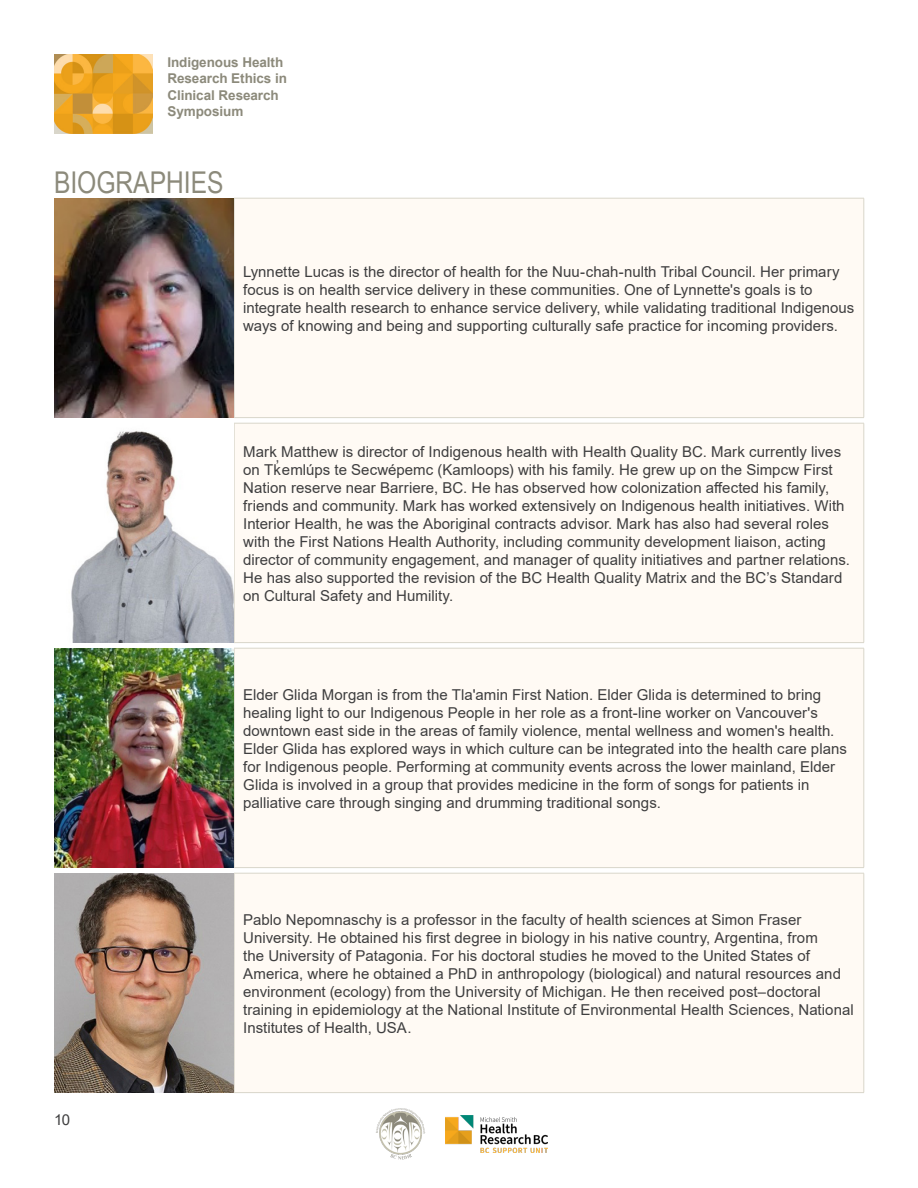
<style>
.page{position:relative;width:918px;height:1188px;background:#fff}
.page>*{position:absolute;margin:0;border:0;box-sizing:border-box;transform-origin:0 0}
.t1{font:30px "Arial Narrow";color:#8c8a7b}
.Breakout_Session_Copy{font:15px/18px "Arial";letter-spacing:.005em;color:#3e3e3f}
.t2{font:700 13.5px/16.5px "Arial";letter-spacing:-.005em;color:#8c8a7b}
</style>
<div class="page">
<img style="left:445px;top:1115px;width:102px;height:38px">
<img style="left:376px;top:1108px;width:50px;height:52px">
<img style="left:54px;top:54px;width:99px;height:80px">
<div style="left:234px;top:423px;width:630px;height:220px;background:#fffaf4"></div>
<hr style="left:234px;top:423px;width:630px;height:1px;background:#d9d6ca">
<hr style="left:234px;top:423px;width:1px;height:219px;background:#d9d6ca">
<hr style="left:864px;top:423px;width:1px;height:219px;background:#d9d6ca">
<hr style="left:234px;top:642px;width:630px;height:1px;background:#d9d6ca">
<img style="left:71px;top:431px;width:163px;height:212px">
<div style="left:234px;top:648px;width:630px;height:220px;background:#fffaf4"></div>
<hr style="left:234px;top:648px;width:630px;height:1px;background:#d9d6ca">
<hr style="left:234px;top:648px;width:1px;height:219px;background:#d9d6ca">
<hr style="left:864px;top:648px;width:1px;height:219px;background:#d9d6ca">
<hr style="left:234px;top:867px;width:630px;height:1px;background:#d9d6ca">
<img style="left:54px;top:648px;width:180px;height:220px">
<div style="left:234px;top:873px;width:630px;height:220px;background:#fffaf4"></div>
<hr style="left:234px;top:873px;width:630px;height:1px;background:#d9d6ca">
<hr style="left:234px;top:873px;width:1px;height:219px;background:#d9d6ca">
<hr style="left:864px;top:873px;width:1px;height:219px;background:#d9d6ca">
<hr style="left:234px;top:1092px;width:630px;height:1px;background:#d9d6ca">
<img style="left:54px;top:873px;width:180px;height:220px">
<div style="left:234px;top:198px;width:630px;height:220px;background:#fffaf4"></div>
<hr style="left:234px;top:198px;width:630px;height:1px;background:#d9d6ca">
<hr style="left:234px;top:198px;width:1px;height:219px;background:#d9d6ca">
<hr style="left:864px;top:198px;width:1px;height:219px;background:#d9d6ca">
<hr style="left:234px;top:417px;width:630px;height:1px;background:#d9d6ca">
<img style="left:54px;top:198px;width:180px;height:220px">
<p class="t2" style="left:167px;top:54px;width:121px">Indigenous Health<br>Research Ethics in<br>Clinical Research<br>Symposium</p>
<p class="t1" style="left:54px;top:160px;width:171px">BIOGRAPHIES</p>
<p class="Breakout_Session_Copy" style="left:243px;top:262px;width:613px">Lynnette Lucas is the director of health for the Nuu-chah-nulth Tribal Council. Her primary focus is on health service delivery in these communities. One of Lynnette's goals is to integrate health research to enhance service delivery, while validating traditional Indigenous ways of knowing and being and supporting culturally safe practice for incoming providers.</p>
<p class="Breakout_Session_Copy" style="left:54px;top:1111px;width:18px">10</p>
<p class="Breakout_Session_Copy" style="left:243px;top:442px;width:608px">Mark Matthew is director of Indigenous health with Health Quality BC. Mark currently lives on Tk̓ emlúps te Secwépemc (Kamloops) with his family. He grew up on the Simpcw First Nation reserve near Barriere, BC. He has observed how colonization affected his family, friends and community. Mark has worked extensively on Indigenous health initiatives. With Interior Health, he was the Aboriginal contracts advisor. Mark has also had several roles with the First Nations Health Authority, including community development liaison, acting director of community engagement, and manager of quality initiatives and partner relations.<br>He has also supported the revision of the BC Health Quality Matrix and the BC’s Standard on Cultural Safety and Humility.</p>
<p class="Breakout_Session_Copy" style="left:243px;top:685px;width:605px">Elder Glida Morgan is from the Tla'amin First Nation. Elder Glida is determined to bring healing light to our Indigenous People in her role as a front-line worker on Vancouver's downtown east side in the areas of family violence, mental wellness and women's health.<br>Elder Glida has explored ways in which culture can be integrated into the health care plans for Indigenous people. Performing at community events across the lower mainland, Elder Glida is involved in a group that provides medicine in the form of songs for patients in palliative care through singing and drumming traditional songs.</p>
<p class="Breakout_Session_Copy" style="left:243px;top:910px;width:612px">Pablo Nepomnaschy is a professor in the faculty of health sciences at Simon Fraser University. He obtained his first degree in biology in his native country, Argentina, from<br>the University of Patagonia. For his doctoral studies he moved to the United States of America, where he obtained a PhD in anthropology (biological) and natural resources and environment (ecology) from the University of Michigan. He then received post–doctoral training in epidemiology at the National Institute of Environmental Health Sciences, National Institutes of Health, USA.</p>
</div>
